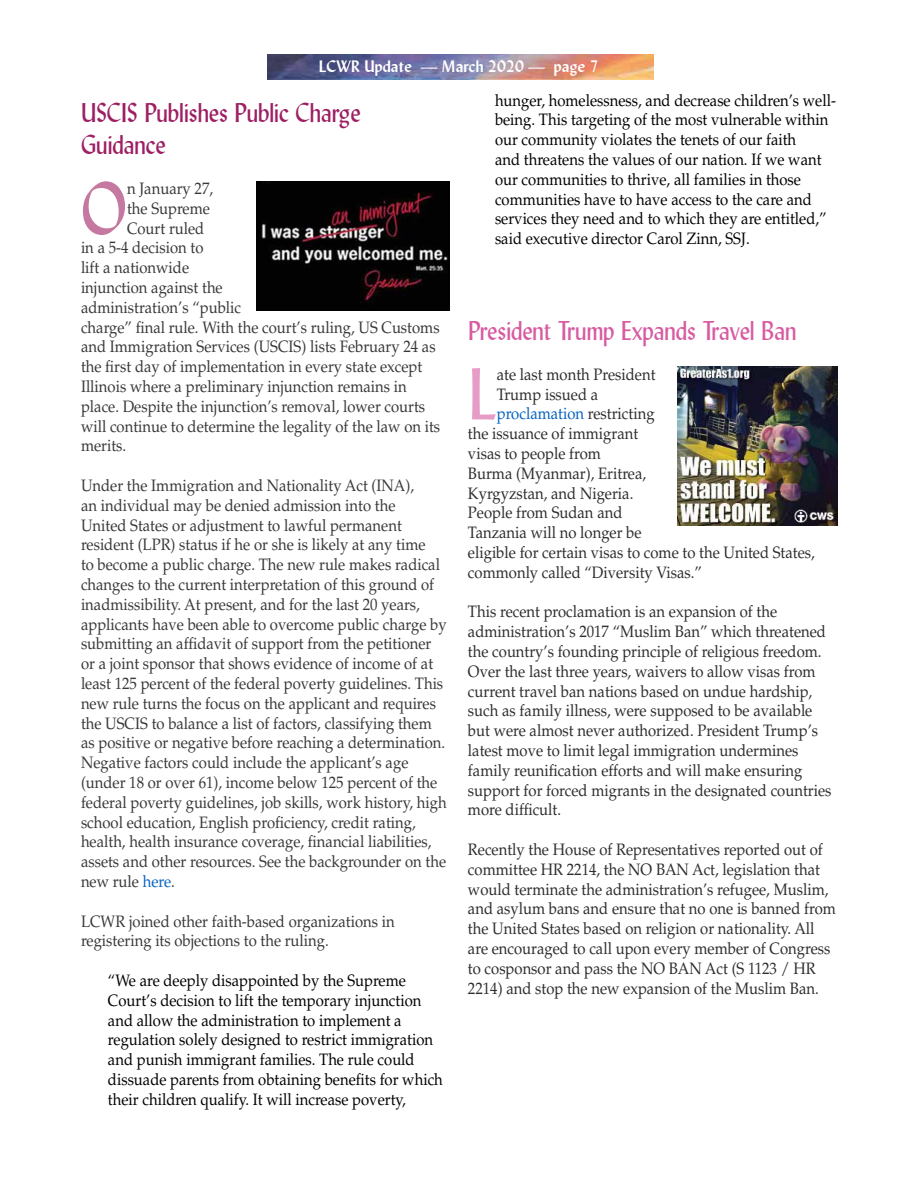
<style>
.page{position:relative;width:918px;height:1188px;background:#fff}
.page>*{position:absolute;margin:0;border:0;box-sizing:border-box;transform-origin:0 0}
.t1{font:72.45px "Lydian BT";color:#c579a1;scale:.9 1}
.t2{font:72.45px "Lydian BT";color:#e79cc7;scale:.9 1}
.t3{font:27px/32.4px "Lydian BT";color:#9e1f63;scale:.9 1}
.t4{font:27px "Lydian BT";color:#d75ba1;scale:.9 1}
.t5{font:16.5px/19.8px "Palatino LT Std";color:#383838;scale:.9 1}
.t6{font:16.5px/19.8px "Palatino LT Std";color:#2d2c2e;scale:.9 1}
.t7{font:16.5px/19.8px "Palatino LT Std";color:#000;scale:.9 1}
.t8{font:700 16.5px "Lydian BT";color:#fff}
.t9{font:16.5px "Palatino LT Std";color:#0563c1;scale:.9 1}
.s1{color:#0563c1}
.s2{color:#2d2c2e}
</style>
<div class="page">
<img style="left:268px;top:54px;width:386px;height:26px">
<img style="left:256px;top:182px;width:194px;height:128px">
<img style="left:678px;top:367px;width:159px;height:159px">
<p class="t8" style="left:319px;top:56px;width:281px">LCWR Update — March 2020 — page 7</p>
<h2 class="t3" style="left:81px;top:96px;width:312px">USCIS Publishes Public Charge<br>Guidance</h2>
<h1 class="t1" style="left:81px;top:164px;width:53px">O</h1>
<p class="t5" style="left:127px;top:179px;width:97px">n January 27,</p>
<p class="t7" style="left:495px;top:90px;width:380px">hunger, homelessness, and decrease children’s well&shy;being. This targeting of the most vulnerable within our community violates the tenets of our faith<br>and threatens the values of our nation. If we want our communities to thrive, all families in those communities have to have access to the care and services they need and to which they are entitled,” said executive director Carol Zinn, SSJ.</p>
<p class="t5" style="left:127px;top:199px;width:94px">the Supreme</p>
<p class="t5" style="left:127px;top:218px;width:87px">Court ruled</p>
<p class="t5" style="left:81px;top:238px;width:138px">in a 5-4 decision to</p>
<p class="t5" style="left:81px;top:258px;width:122px">lift a nationwide</p>
<p class="t5" style="left:81px;top:278px;width:159px">injunction against the</p>
<p class="t5" style="left:81px;top:298px;width:179px">administration’s “public</p>
<p class="t5" style="left:81px;top:317px;width:400px">charge” final rule. With the court’s ruling, US Customs</p>
<p class="t5" style="left:81px;top:337px;width:396px">and Immigration Services (USCIS) lists February 24 as</p>
<p class="t5" style="left:81px;top:357px;width:381px">the first day of implementation in every state except</p>
<p class="t5" style="left:81px;top:377px;width:364px">Illinois where a preliminary injunction remains in</p>
<p class="t5" style="left:81px;top:397px;width:384px">place. Despite the injunction’s removal, lower courts</p>
<p class="t5" style="left:81px;top:416px;width:401px">will continue to determine the legality of the law on its</p>
<p class="t5" style="left:81px;top:436px;width:52px">merits.</p>
<p class="t5" style="left:81px;top:476px;width:408px">Under the Immigration and Nationality Act (INA),<br>an individual may be denied admission into the<br>United States or adjustment to lawful permanent resident (LPR) status if he or she is likely at any time<br>to become a public charge. The new rule makes radical changes to the current interpretation of this ground of inadmissibility. At present, and for the last 20 years, applicants have been able to overcome public charge by submitting an affidavit of support from the petitioner or a joint sponsor that shows evidence of income of at least 125 percent of the federal poverty guidelines. This new rule turns the focus on the applicant and requires the USCIS to balance a list of factors, classifying them as positive or negative before reaching a determination.<br>Negative factors could include the applicant’s age (under 18 or over 61), income below 125 percent of the federal poverty guidelines, job skills, work history, high school education, English proficiency, credit rating, health, health insurance coverage, financial liabilities, assets and other resources. See the backgrounder on the new rule <span class="s1">here</span>.</p>
<p class="t5" style="left:81px;top:911px;width:350px">LCWR joined other faith-based organizations in registering its objections to the ruling.</p>
<p class="t7" style="left:108px;top:971px;width:374px">“We are deeply disappointed by the Supreme Court’s decision to lift the temporary injunction and allow the administration to implement a regulation solely designed to restrict immigration and punish immigrant families. The rule could dissuade parents from obtaining benefits for which their children qualify. It will increase poverty,</p>
<h2 class="t4" style="left:468px;top:314px;width:366px">President Trump Expands Travel Ban</h2>
<h1 class="t2" style="left:468px;top:350px;width:34px">L</h1>
<p class="t6" style="left:497px;top:365px;width:178px">ate last month President</p>
<p class="t6" style="left:497px;top:384px;width:114px">Trump issued a</p>
<p class="t9" style="left:497px;top:404px;width:177px">proclamation <span class="s2">restricting</span></p>
<p class="t6" style="left:468px;top:424px;width:191px">the issuance of immigrant</p>
<p class="t6" style="left:468px;top:444px;width:149px">visas to people from</p>
<p class="t6" style="left:468px;top:464px;width:199px">Burma (Myanmar), Eritrea,</p>
<p class="t6" style="left:468px;top:483px;width:185px">Kyrgyzstan, and Nigeria.</p>
<p class="t6" style="left:468px;top:503px;width:173px">People from Sudan and</p>
<p class="t6" style="left:468px;top:523px;width:194px">Tanzania will no longer be</p>
<p class="t6" style="left:468px;top:543px;width:387px">eligible for certain visas to come to the United States,</p>
<p class="t6" style="left:468px;top:563px;width:261px">commonly called “Diversity Visas.”</p>
<p class="t6" style="left:468px;top:602px;width:405px">This recent proclamation is an expansion of the administration’s 2017 “Muslim Ban” which threatened the country’s founding principle of religious freedom.<br>Over the last three years, waivers to allow visas from current travel ban nations based on undue hardship, such as family illness, were supposed to be available but were almost never authorized. President Trump’s latest move to limit legal immigration undermines family reunification efforts and will make ensuring support for forced migrants in the designated countries more difficult.</p>
<p class="t6" style="left:468px;top:840px;width:410px">Recently the House of Representatives reported out of committee HR 2214, the NO BAN Act, legislation that would terminate the administration’s refugee, Muslim, and asylum bans and ensure that no one is banned from the United States based on religion or nationality. All are encouraged to call upon every member of Congress to cosponsor and pass the NO BAN Act (S 1123 / HR 2214) and stop the new expansion of the Muslim Ban.</p>
</div>
